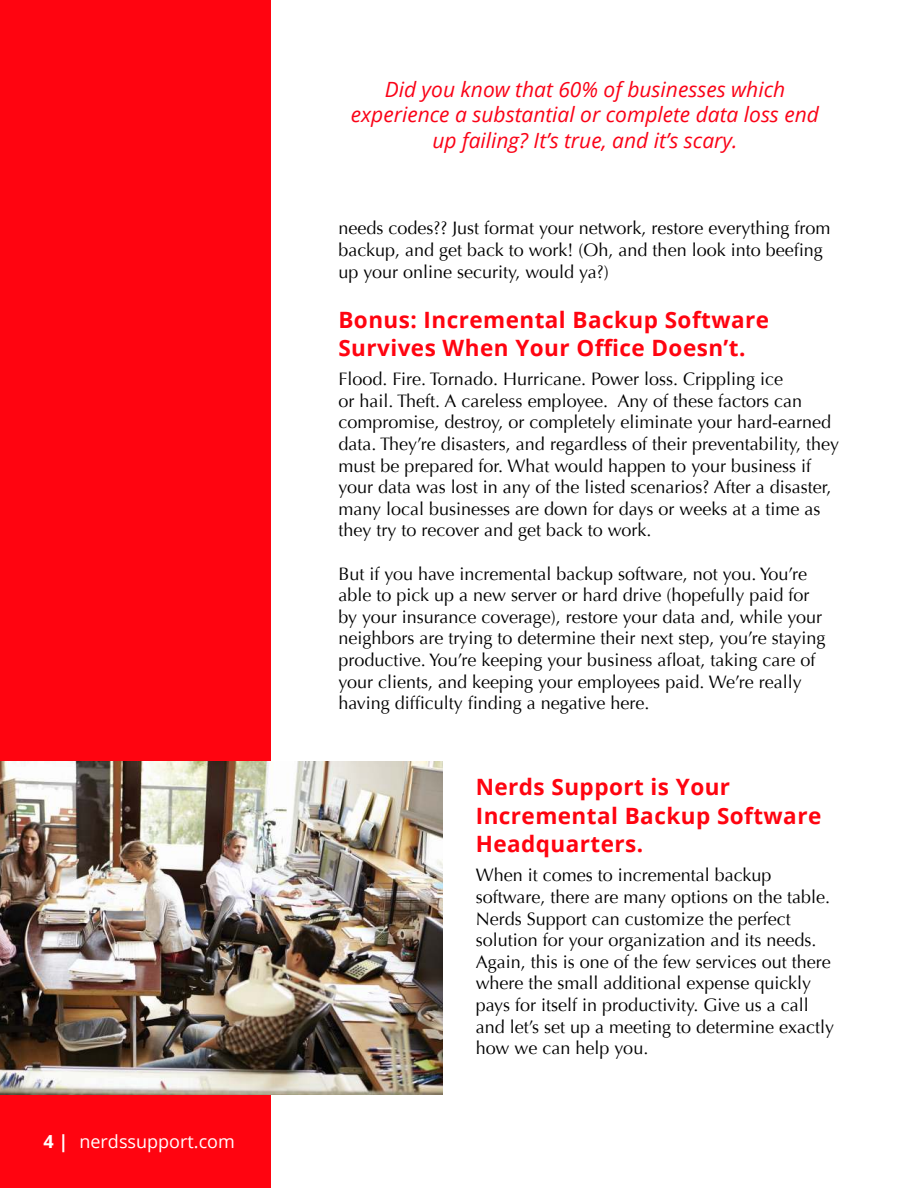
<style>
.page{position:relative;width:918px;height:1188px;background:#fff}
.page>*{position:absolute;margin:0;border:0;box-sizing:border-box;transform-origin:0 0}
.t1{font:700 22.5px/28.5px "Open Sans";letter-spacing:.02em;color:#ff0410}
.t2{font:italic 21px/25.2px "Open Sans";color:#fa0317;text-align:center}
.t3{font:18px/21.6px "Optima";color:#000}
.t4{font:18px "Open Sans";color:#fff}
.s1{font-weight:700}
</style>
<div class="page">
<div style="left:0;top:1px;width:271px;height:1187px;background:#ff0410"></div>
<img style="left:0;top:761px;width:443px;height:333px">
<p class="t4" style="left:44px;top:1134px;width:193px"><span class="s1">4 |</span> nerdssupport.com</p>
<p class="t2" style="left:351px;top:79px;width:470px">Did you know that 60% of businesses which experience a substantial or complete data loss end up failing? It’s true, and it’s scary.</p>
<p class="t3" style="left:338px;top:219px;width:494px">needs codes?? Just format your network, restore everything from backup, and get back to work! (Oh, and then look into beefing up your online security, would ya?)</p>
<p class="t1" style="left:338px;top:307px;width:432px">Bonus: Incremental Backup Software<br>Survives When Your Office Doesn’t.</p>
<p class="t3" style="left:338px;top:370px;width:502px">Flood. Fire. Tornado. Hurricane. Power loss. Crippling ice<br>or hail. Theft. A careless employee. Any of these factors can compromise, destroy, or completely eliminate your hard-earned data. They’re disasters, and regardless of their preventability, they must be prepared for. What would happen to your business if your data was lost in any of the listed scenarios? After a disaster, many local businesses are down for days or weeks at a time as they try to recover and get back to work.</p>
<p class="t3" style="left:338px;top:564px;width:488px">But if you have incremental backup software, not you. You’re able to pick up a new server or hard drive (hopefully paid for by your insurance coverage), restore your data and, while your neighbors are trying to determine their next step, you’re staying productive. You’re keeping your business afloat, taking care of your clients, and keeping your employees paid. We’re really having difficulty finding a negative here.</p>
<p class="t1" style="left:476px;top:775px;width:347px">Nerds Support is Your<br>Incremental Backup Software<br>Headquarters.</p>
<p class="t3" style="left:476px;top:866px;width:360px">When it comes to incremental backup software, there are many options on the table.<br>Nerds Support can customize the perfect solution for your organization and its needs.<br>Again, this is one of the few services out there where the small additional expense quickly pays for itself in productivity. Give us a call and let’s set up a meeting to determine exactly how we can help you.</p>
</div>
